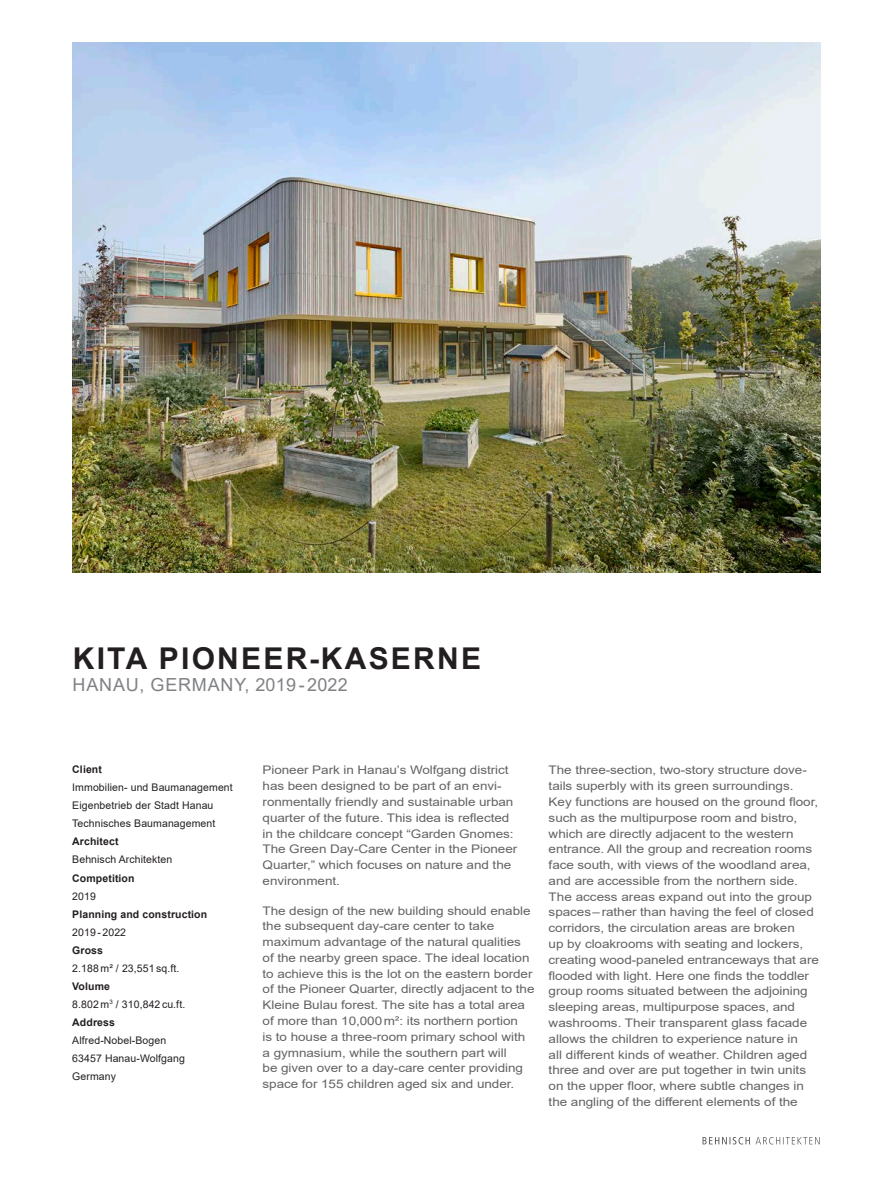
<style>
.page{position:relative;width:893px;height:1187px;background:#fff}
.page>*{position:absolute;margin:0;border:0;box-sizing:border-box;transform-origin:0 0}
.t1{font:700 30px "Arial";letter-spacing:.075em;color:#231f20}
.t2{font:18px "Arial";letter-spacing:.045em;color:#808285}
.t3{font:11.85px/15.8px "Arial";letter-spacing:-.005em;color:#636366;scale:1.14 1}
.t4{font:10.5px/18px "Arial";letter-spacing:.01em;color:#231f20}
.t5{font:700 10.5px "Arial";letter-spacing:.01em;color:#231f20}
.s1{font-weight:700}
</style>
<div class="page">
<img style="left:72px;top:43px;width:749px;height:529px">
<svg style="left:702px;top:1137px;width:118px;height:7px"></svg>
<h1 class="t1" style="left:73px;top:637px;width:410px">KITA PIONEER-KASERNE</h1>
<h2 class="t2" style="left:73px;top:672px;width:277px">HANAU, GERMANY, 2019-2022</h2>
<p class="t5" style="left:72px;top:762px;width:31px">Client</p>
<p class="t4" style="left:72px;top:778px;width:162px">Immobilien- und Baumanagement<br>Eigenbetrieb der Stadt Hanau<br>Technisches Baumanagement</p>
<p class="t5" style="left:72px;top:834px;width:48px">Architect</p>
<p class="t4" style="left:72px;top:850px;width:102px">Behnisch Architekten</p>
<p class="t5" style="left:72px;top:870px;width:64px">Competition</p>
<p class="t4" style="left:72px;top:886px;width:25px">2019</p>
<p class="t5" style="left:72px;top:906px;width:136px">Planning and construction</p>
<p class="t4" style="left:72px;top:922px;width:55px">2019 - 2022</p>
<p class="t5" style="left:72px;top:942px;width:32px">Gross</p>
<p class="t4" style="left:72px;top:958px;width:109px">2.188 m² / 23,551 sq.ft.</p>
<p class="t4" style="left:72px;top:976px;width:115px"><span class="s1">Volume<br></span>8.802 m<sup>3</sup> / 310,842 cu.ft.<br><span class="s1">Address</span></p>
<p class="t4" style="left:72px;top:1030px;width:114px">Alfred-Nobel-Bogen<br>63457 Hanau-Wolfgang<br>Germany</p>
<p class="t3" style="left:263px;top:762px;width:225px">Pioneer Park in Hanau’s Wolfgang district has been designed to be part of an envi&shy;ronmentally friendly and sustainable urban quarter of the future. This idea is reflected in the childcare concept “Garden Gnomes:<br>The Green Day-Care Center in the Pioneer Quarter,” which focuses on nature and the environment.</p>
<p class="t3" style="left:263px;top:902px;width:240px">The design of the new building should enable the subsequent day-care center to take maximum advantage of the natural qualities of the nearby green space. The ideal location to achieve this is the lot on the eastern border of the Pioneer Quarter, directly adjacent to the Kleine Bulau forest. The site has a total area of more than 10,000m²: its northern portion<br>is to house a three-room primary school with a gymnasium, while the southern part will<br>be given over to a day-care center providing space for 155 children aged six and under.</p>
<p class="t3" style="left:549px;top:762px;width:239px">The three-section, two-story structure dove&shy;tails superbly with its green surroundings.<br>Key functions are housed on the ground floor, such as the multipurpose room and bistro, which are directly adjacent to the western entrance. All the group and recreation rooms face south, with views of the woodland area, and are accessible from the northern side.<br>The access areas expand out into the group spaces–rather than having the feel of closed corridors, the circulation areas are broken<br>up by cloakrooms with seating and lockers, creating wood-paneled entranceways that are flooded with light. Here one finds the toddler group rooms situated between the adjoining sleeping areas, multipurpose spaces, and washrooms. Their transparent glass facade allows the children to experience nature in<br>all different kinds of weather. Children aged three and over are put together in twin units on the upper floor, where subtle changes in the angling of the different elements of the</p>
</div>
